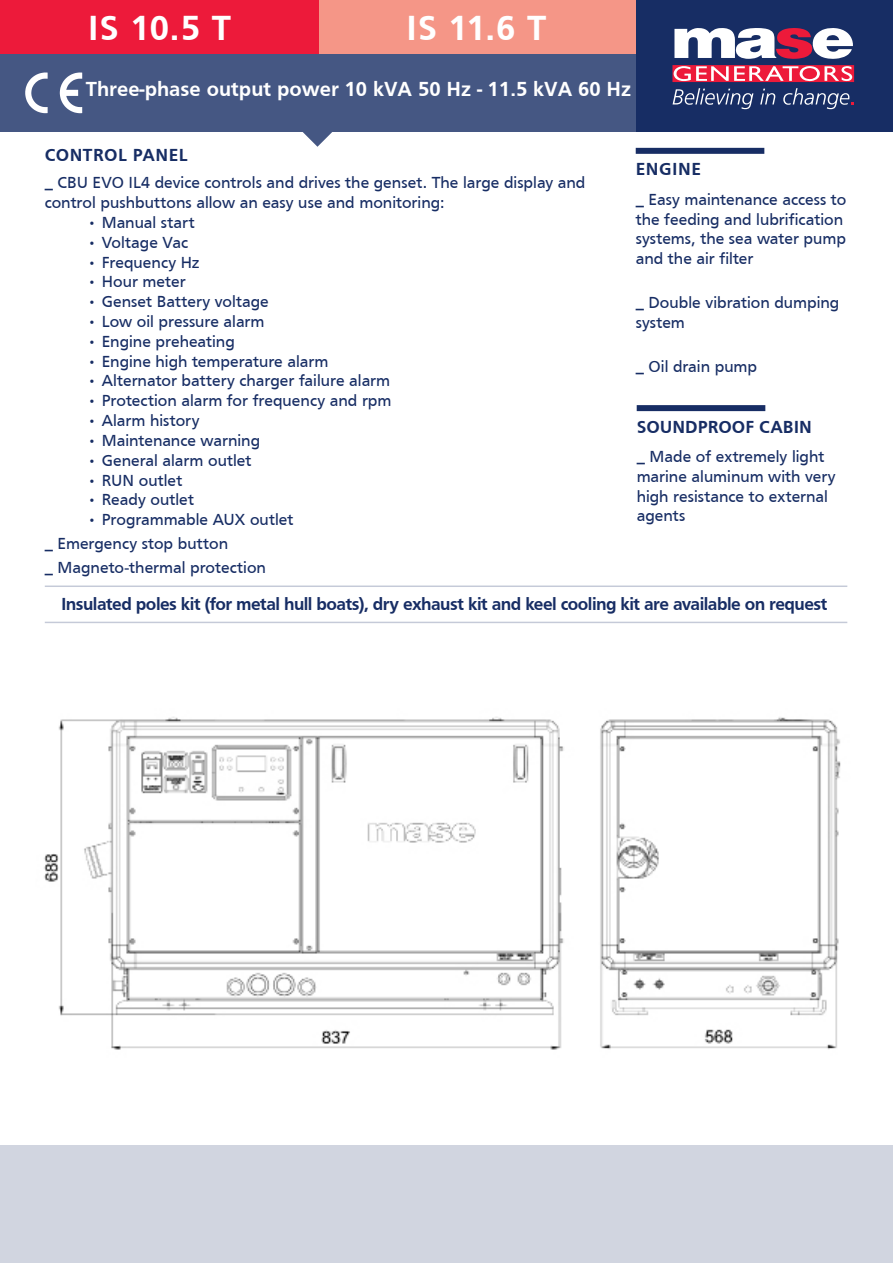
<style>
.page{position:relative;width:893px;height:1263px;background:#fff}
.page>*{position:absolute;margin:0;border:0;box-sizing:border-box;transform-origin:0 0}
._03_Modello_retro{font:700 36px "Frutiger";letter-spacing:.005em;color:#fff}
._03_Modello_retro-2{font:700 21px "Frutiger";color:#fff}
._03_Modello_retro-3{font:700 18px "Frutiger";letter-spacing:-.03em;color:#172d64}
._03_Modello_retro-4{font:700 18px "Frutiger";color:#172d64}
._03_Modello_retro-5{font:700 18px "Frutiger";letter-spacing:.025em;color:#172d64}
.t1{font:16.5px/19.8px "Frutiger";color:#172d64}
</style>
<div class="page">
<div style="left:0;top:1145px;width:893px;height:118px;background:#d1d5e0"></div>
<div style="left:634px;top:0;width:259px;height:132px;background:#172d64"></div>
<div style="left:636px;top:148px;width:128px;height:6px;background:#172d64"></div>
<div style="left:637px;top:405px;width:128px;height:6px;background:#172d64"></div>
<svg style="left:674px;top:28px;width:179px;height:31px"></svg>
<svg style="left:672px;top:65px;width:182px;height:17px;background:#f05e74"></svg>
<svg style="left:673px;top:88px;width:80px;height:21px"></svg>
<svg style="left:760px;top:89px;width:15px;height:15px"></svg>
<svg style="left:783px;top:88px;width:71px;height:21px"></svg>
<hr style="left:45px;top:585px;width:802px;height:2px;background:#8b96b1">
<hr style="left:45px;top:622px;width:802px;height:1px;background:#8b96b1">
<img style="left:44px;top:717px;width:797px;height:333px">
<div style="left:0;top:0;width:319px;height:54px;background:#ed1a3a"></div>
<div style="left:319px;top:0;width:317px;height:54px;background:#f59687"></div>
<div style="left:0;top:54px;width:636px;height:78px;background:#455783"></div>
<svg style="left:60px;top:73px;width:22px;height:40px"></svg>
<svg style="left:25px;top:73px;width:23px;height:41px"></svg>
<svg style="left:303px;top:132px;width:29px;height:15px"></svg>
<p class="_03_Modello_retro" style="left:88px;top:7px;width:145px">IS 10.5 T</p>
<p class="_03_Modello_retro" style="left:406px;top:7px;width:142px">IS 11.6 T</p>
<p class="_03_Modello_retro-2" style="left:86px;top:77px;width:547px">Three-phase output power 10 kVA 50 Hz - 11.5 kVA 60 Hz</p>
<p class="_03_Modello_retro-5" style="left:45px;top:144px;width:145px">CONTROL PANEL</p>
<p class="t1" style="left:45px;top:173px;width:542px">_ CBU EVO IL4 device controls and drives the genset. The large display and control pushbuttons allow an easy use and monitoring:</p>
<p class="t1" style="left:87px;top:212px;width:109px">• Manual start</p>
<p class="t1" style="left:87px;top:232px;width:102px">• Voltage Vac</p>
<p class="t1" style="left:87px;top:252px;width:114px">• Frequency Hz</p>
<p class="t1" style="left:87px;top:272px;width:100px">• Hour meter</p>
<p class="t1" style="left:87px;top:292px;width:183px">• Genset Battery voltage</p>
<p class="t1" style="left:87px;top:311px;width:179px">• Low oil pressure alarm</p>
<p class="t1" style="left:87px;top:331px;width:149px">• Engine preheating</p>
<p class="t1" style="left:87px;top:351px;width:243px">• Engine high temperature alarm</p>
<p class="t1" style="left:87px;top:371px;width:304px">• Alternator battery charger failure alarm</p>
<p class="t1" style="left:87px;top:391px;width:306px">• Protection alarm for frequency and rpm</p>
<p class="t1" style="left:87px;top:410px;width:114px">• Alarm history</p>
<p class="t1" style="left:87px;top:430px;width:174px">• Maintenance warning</p>
<p class="t1" style="left:87px;top:450px;width:166px">• General alarm outlet</p>
<p class="t1" style="left:87px;top:470px;width:97px">• RUN outlet</p>
<p class="t1" style="left:87px;top:490px;width:108px">• Ready outlet</p>
<p class="t1" style="left:87px;top:509px;width:208px">• Programmable AUX outlet</p>
<p class="t1" style="left:45px;top:533px;width:185px">_ Emergency stop button</p>
<p class="t1" style="left:45px;top:557px;width:223px">_ Magneto-thermal protection</p>
<p class="_03_Modello_retro-3" style="left:636px;top:159px;width:67px">ENGINE</p>
<p class="t1" style="left:636px;top:189px;width:212px">_ Easy maintenance access to the feeding and lubrification systems, the sea water pump and the air filter</p>
<p class="t1" style="left:636px;top:292px;width:205px">_ Double vibration dumping system</p>
<p class="t1" style="left:636px;top:356px;width:123px">_ Oil drain pump</p>
<p class="_03_Modello_retro-4" style="left:637px;top:416px;width:177px">SOUNDPROOF CABIN</p>
<p class="t1" style="left:637px;top:446px;width:200px">_ Made of extremely light marine aluminum with very high resistance to external agents</p>
<p class="_03_Modello_retro-3" style="left:61px;top:594px;width:768px">Insulated poles kit (for metal hull boats), dry exhaust kit and keel cooling kit are available on request</p>
</div>
